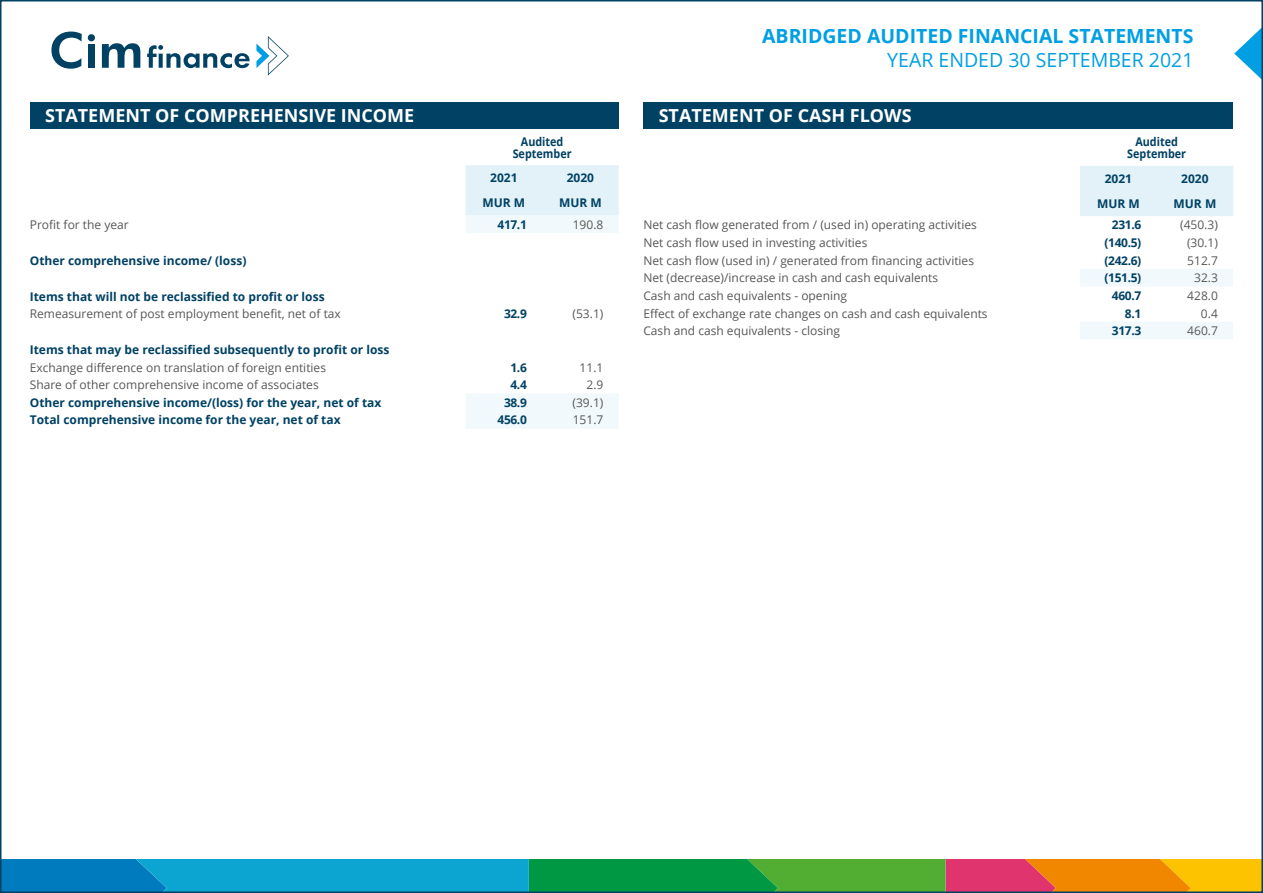
<style>
.page{position:relative;width:1263px;height:893px;background:#fff}
.page>*{position:absolute;margin:0;border:0;box-sizing:border-box;transform-origin:0 0}
.t1{font:700 19.5px "Open Sans";color:#009fe3}
.t2{font:19.5px "Open Sans";color:#009fe3}
.t3{font:700 18px "Open Sans";color:#fff}
.t4{font:12px "Open Sans";color:#575756}
.t5{font:700 12px "Open Sans";color:#004164}
.t6{font:700 12px/12px "Open Sans";color:#004164;text-align:center;scale:.9 1}
</style>
<div class="page">
<svg style="left:256px;top:36px;width:33px;height:40px"></svg>
<svg style="left:51px;top:32px;width:31px;height:37px"></svg>
<svg style="left:88px;top:34px;width:7px;height:7px"></svg>
<div style="left:88px;top:44px;width:7px;height:24px;background:#004164"></div>
<svg style="left:102px;top:43px;width:38px;height:25px"></svg>
<svg style="left:147px;top:45px;width:103px;height:23px"></svg>
<svg style="left:1234px;top:29px;width:26px;height:49px"></svg>
<svg style="left:3px;top:859px;width:1257px;height:31px;background:#4b9471"></svg>
<div style="left:30px;top:102px;width:589px;height:27px;background:#004164"></div>
<svg style="left:466px;top:165px;width:153px;height:263px"></svg>
<div style="left:643px;top:102px;width:590px;height:27px;background:#004164"></div>
<div style="left:1080px;top:166px;width:153px;height:50px;background:#e2f2f8"></div>
<div style="left:1080px;top:269px;width:153px;height:17px;background:#f1f9fc"></div>
<div style="left:1080px;top:322px;width:153px;height:17px;background:#f1f9fc"></div>
<h2 class="t3" style="left:45px;top:103px;width:371px">STATEMENT OF COMPREHENSIVE INCOME</h2>
<p class="t6" style="left:513px;top:135px;width:67px">Audited<br>September</p>
<p class="t5" style="left:490px;top:169px;width:29px">2021</p>
<p class="t5" style="left:567px;top:169px;width:29px">2020</p>
<p class="t5" style="left:482px;top:194px;width:44px">MUR M</p>
<p class="t5" style="left:559px;top:194px;width:44px">MUR M</p>
<p class="t4" style="left:30px;top:216px;width:100px">Profit for the year</p>
<p class="t5" style="left:497px;top:216px;width:31px">417.1</p>
<p class="t4" style="left:573px;top:216px;width:32px">190.8</p>
<p class="t5" style="left:30px;top:252px;width:218px">Other comprehensive income/ (loss)</p>
<p class="t5" style="left:30px;top:288px;width:296px">Items that will not be reclassified to profit or loss</p>
<p class="t4" style="left:30px;top:306px;width:313px">Remeasurement of post employment benefit, net of tax</p>
<p class="t5" style="left:504px;top:305px;width:24px">32.9</p>
<p class="t4" style="left:572px;top:306px;width:32px">(53.1)</p>
<p class="t5" style="left:30px;top:341px;width:361px">Items that may be reclassified subsequently to profit or loss</p>
<p class="t4" style="left:30px;top:359px;width:298px">Exchange difference on translation of foreign entities</p>
<p class="t5" style="left:510px;top:359px;width:18px">1.6</p>
<p class="t4" style="left:580px;top:359px;width:25px">11.1</p>
<p class="t4" style="left:30px;top:377px;width:290px">Share of other comprehensive income of associates</p>
<p class="t5" style="left:510px;top:376px;width:18px">4.4</p>
<p class="t4" style="left:586px;top:377px;width:18px">2.9</p>
<p class="t5" style="left:30px;top:394px;width:353px">Other comprehensive income/(loss) for the year, net of tax</p>
<p class="t5" style="left:504px;top:394px;width:24px">38.9</p>
<p class="t4" style="left:572px;top:394px;width:32px">(39.1)</p>
<p class="t5" style="left:30px;top:412px;width:312px">Total comprehensive income for the year, net of tax</p>
<p class="t5" style="left:497px;top:412px;width:31px">456.0</p>
<p class="t4" style="left:573px;top:412px;width:32px">151.7</p>
<h1 class="t1" style="left:762px;top:23px;width:433px">ABRIDGED AUDITED FINANCIAL STATEMENTS</h1>
<h1 class="t2" style="left:887px;top:46px;width:308px">YEAR ENDED 30 SEPTEMBER 2021</h1>
<h2 class="t3" style="left:659px;top:103px;width:254px">STATEMENT OF CASH FLOWS</h2>
<p class="t6" style="left:1127px;top:136px;width:67px">Audited<br>September</p>
<p class="t5" style="left:1105px;top:170px;width:29px">2021</p>
<p class="t5" style="left:1181px;top:170px;width:29px">2020</p>
<p class="t5" style="left:1097px;top:195px;width:44px">MUR M</p>
<p class="t5" style="left:1173px;top:195px;width:44px">MUR M</p>
<p class="t4" style="left:643px;top:217px;width:335px">Net cash flow generated from / (used in) operating activities</p>
<p class="t5" style="left:1112px;top:217px;width:31px">231.6</p>
<p class="t4" style="left:1180px;top:217px;width:39px">(450.3)</p>
<p class="t4" style="left:643px;top:234px;width:226px">Net cash flow used in investing activities</p>
<p class="t5" style="left:1104px;top:234px;width:38px">(140.5)</p>
<p class="t4" style="left:1187px;top:234px;width:32px">(30.1)</p>
<p class="t4" style="left:643px;top:252px;width:332px">Net cash flow (used in) / generated from financing activities</p>
<p class="t5" style="left:1104px;top:252px;width:38px">(242.6)</p>
<p class="t4" style="left:1187px;top:252px;width:32px">512.7</p>
<p class="t4" style="left:643px;top:270px;width:296px">Net (decrease)/increase in cash and cash equivalents</p>
<p class="t5" style="left:1104px;top:269px;width:38px">(151.5)</p>
<p class="t4" style="left:1194px;top:270px;width:25px">32.3</p>
<p class="t4" style="left:643px;top:287px;width:205px">Cash and cash equivalents - opening</p>
<p class="t5" style="left:1112px;top:287px;width:31px">460.7</p>
<p class="t4" style="left:1187px;top:287px;width:32px">428.0</p>
<p class="t4" style="left:643px;top:305px;width:346px">Effect of exchange rate changes on cash and cash equivalents</p>
<p class="t5" style="left:1125px;top:305px;width:18px">8.1</p>
<p class="t4" style="left:1201px;top:305px;width:18px">0.4</p>
<p class="t4" style="left:643px;top:322px;width:198px">Cash and cash equivalents - closing</p>
<p class="t5" style="left:1112px;top:322px;width:31px">317.3</p>
<p class="t4" style="left:1187px;top:322px;width:32px">460.7</p>
</div>
